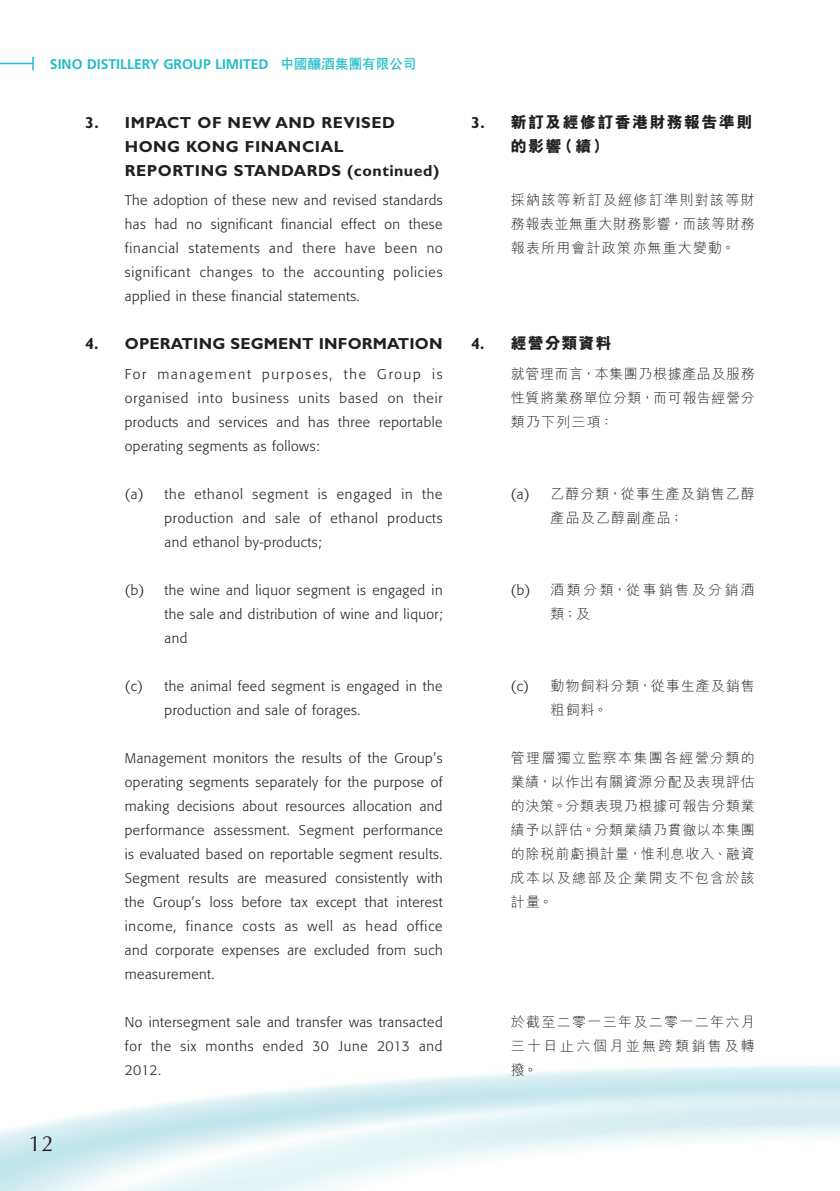
<style>
.page{position:relative;width:840px;height:1191px;background:#fff}
.page>*{position:absolute;margin:0;border:0;box-sizing:border-box;transform-origin:0 0}
.t1{font:22px "Optima LT Std";color:#231f20}
.Notes_HD1{font:700 16px/24px "Gill Sans Std";letter-spacing:.035em;color:#231f20}
.C_Notes_HD1{font:800 16px/24px "M Hei HK";letter-spacing:.085em;color:#231f20}
.Notes_HD1-2{font:700 16px "Gill Sans Std";letter-spacing:.01em;color:#231f20}
.Notes{font:300 14px/24px "Formata";letter-spacing:.035em;color:#231f20;text-align:justify}
.C_Notes{font:300 14px/24px "M Hei HK";letter-spacing:.085em;color:#231f20;text-align:justify}
.t2{font:700 14px "Frutiger LT Std";color:#23bec9}
.C_Notes-2{font:300 14px/24px "M Hei HK";letter-spacing:.17em;color:#231f20}
.s1{font-family:"C Hei 2 HK"}
.s2{font-family:"Gill Sans Std";font-weight:700}
.s3{font-family:"Formata"}
</style>
<div class="page">
<hr style="left:0;top:63px;width:33px;height:1px;background:#23bec9">
<svg style="left:32px;top:57px;width:2px;height:13px"></svg>
<p class="t2" style="left:50px;top:55px;width:368px">SINO DISTILLERY GROUP LIMITED <span class="s1">中國釀酒集團有限公司</span></p>
<h1 class="t1" style="left:29px;top:1131px;width:27px">12</h1>
<p class="Notes_HD1" style="left:125px;top:110px;width:315px;text-indent:-40px">3. IMPACT OF NEW AND REVISED<br>HONG KONG FINANCIAL<br>REPORTING STANDARDS (continued)</p>
<p class="Notes" style="left:125px;top:189px;width:319px">The adoption of these new and revised standards has had no significant financial effect on these financial statements and there have been no significant changes to the accounting policies applied in these financial statements.</p>
<p class="Notes_HD1-2" style="left:85px;top:334px;width:359px">4. OPERATING SEGMENT INFORMATION</p>
<p class="Notes" style="left:125px;top:362px;width:319px">For management purposes, the Group is organised into business units based on their products and services and has three reportable operating segments as follows:</p>
<p class="Notes" style="left:164px;top:482px;width:279px;text-indent:-40px">(a) the ethanol segment is engaged in the production and sale of ethanol products and ethanol by-products;</p>
<p class="Notes" style="left:164px;top:578px;width:279px;text-indent:-40px">(b) the wine and liquor segment is engaged in the sale and distribution of wine and liquor; and</p>
<p class="Notes" style="left:164px;top:674px;width:279px;text-indent:-40px">(c) the animal feed segment is engaged in the production and sale of forages.</p>
<p class="Notes" style="left:125px;top:746px;width:319px">Management monitors the results of the Group’s operating segments separately for the purpose of making decisions about resources allocation and performance assessment. Segment performance is evaluated based on reportable segment results.<br>Segment results are measured consistently with the Group’s loss before tax except that interest income, finance costs as well as head office and corporate expenses are excluded from such measurement.</p>
<p class="Notes" style="left:125px;top:1010px;width:319px">No intersegment sale and transfer was transacted for the six months ended 30 June 2013 and 2012.</p>
<p class="C_Notes_HD1" style="left:510px;top:110px;width:243px;text-indent:-40px"><span class="s2">3.</span> 新訂及經修訂香港財務報告準則的影響（續）</p>
<p class="C_Notes" style="left:510px;top:188px;width:245px">採納該等新訂及經修訂準則對該等財務報表並無重大財務影響，而該等財務報表所用會計政策亦無重大變動。</p>
<p class="C_Notes_HD1" style="left:471px;top:331px;width:142px"><span class="s2">4.</span> 經營分類資料</p>
<p class="C_Notes" style="left:510px;top:362px;width:245px">就管理而言，本集團乃根據產品及服務性質將業務單位分類，而可報告經營分類乃下列三項：</p>
<p class="C_Notes" style="left:550px;top:482px;width:206px;text-indent:-40px"><span class="s3">(a)</span> 乙醇分類，從事生產及銷售乙醇產品及乙醇副產品；</p>
<p class="C_Notes-2" style="left:550px;top:578px;width:206px;text-indent:-40px"><span class="s3">(b)</span> 酒類分類，從事銷售及分銷酒類；及</p>
<p class="C_Notes" style="left:550px;top:674px;width:206px;text-indent:-40px"><span class="s3">(c)</span> 動物飼料分類，從事生產及銷售粗飼料。</p>
<p class="C_Notes" style="left:510px;top:746px;width:245px">管理層獨立監察本集團各經營分類的業績，以作出有關資源分配及表現評估的決策。分類表現乃根據可報告分類業績予以評估。分類業績乃貫徹以本集團的除稅前虧損計量，惟利息收入、融資成本以及總部及企業開支不包含於該計量。</p>
<p class="C_Notes" style="left:510px;top:1010px;width:245px">於截至二零一三年及二零一二年六月三十日止六個月並無跨類銷售及轉撥。</p>
</div>
